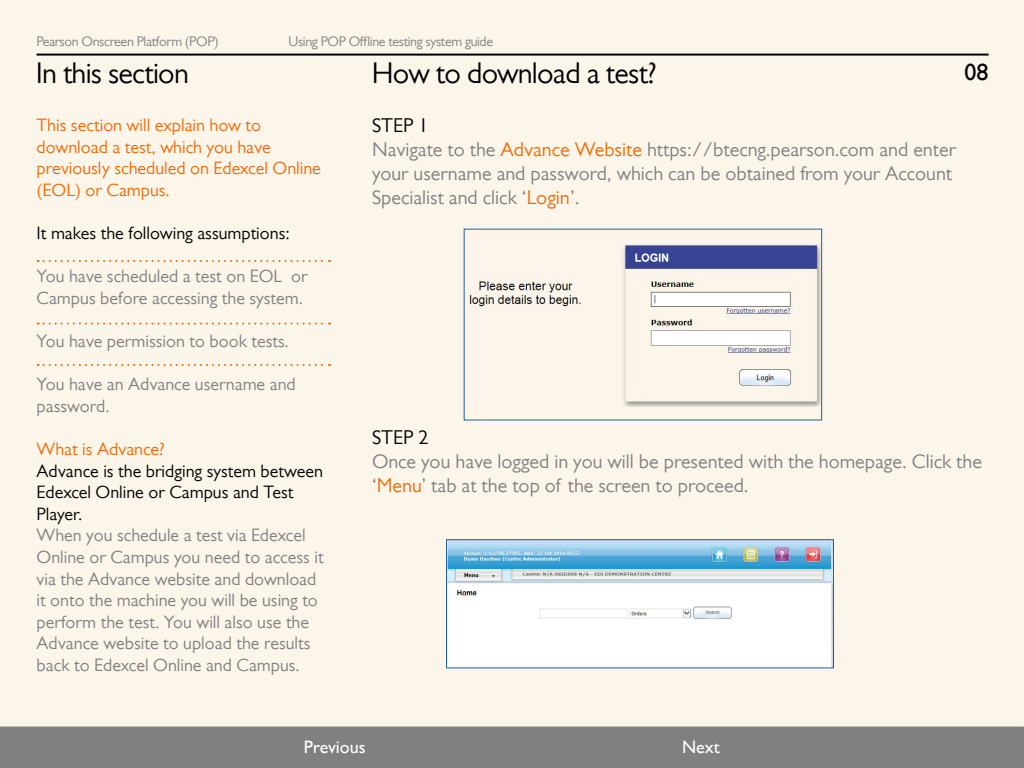
<style>
.page{position:relative;width:1024px;height:768px;background:#fff}
.page>*{position:absolute;margin:0;border:0;box-sizing:border-box;transform-origin:0 0}
.t1{font:30px "Gill Sans MT Pro";letter-spacing:-.025em;color:#000}
.t2{font:700 24px "Gill Sans MT Pro";color:#000}
.t3{font:20px/24px "Gill Sans MT Pro";color:#808080}
.t4{font:20px "Gill Sans MT Pro";color:#000}
.t5{font:18px/21.6px "Gill Sans MT Pro";color:#808080}
.t6{font:18px/21.6px "Gill Sans MT Pro";color:#ed6b05}
.t7{font:18px/21.6px "Gill Sans MT Pro";color:#000}
.t8{font:500 18px "Gill Sans MT Pro";color:#fff}
.t9{font:14px "Gill Sans MT Pro";letter-spacing:-.025em;color:#808080}
.s1{color:#000}
.s2{color:#ed6b05}
</style>
<div class="page">
<div style="left:0;top:0;width:1024px;height:727px;background:#fbf5ea"></div>
<hr style="left:37px;top:54px;width:952px;height:2px;background:#000">
<div style="left:0;top:727px;width:1024px;height:41px;background:#808080"></div>
<svg style="left:38px;top:260px;width:292px;height:2px"></svg>
<svg style="left:38px;top:323px;width:292px;height:2px"></svg>
<svg style="left:38px;top:364px;width:292px;height:2px"></svg>
<img style="left:466px;top:243px;width:354px;height:163px">
<img style="left:448px;top:541px;width:384px;height:125px">
<div style="left:446px;top:539px;width:388px;height:129px;border:1px solid #205f9f"></div>
<p class="t9" style="left:37px;top:33px;width:184px">Pearson Onscreen Platform (POP)</p>
<p class="t9" style="left:289px;top:33px;width:206px">Using POP Offline testing system guide</p>
<h1 class="t1" style="left:36px;top:56px;width:155px">In this section</h1>
<p class="t6" style="left:37px;top:114px;width:286px">This section will explain how to download a test, which you have previously scheduled on Edexcel Online (EOL) or Campus.</p>
<p class="t7" style="left:37px;top:222px;width:255px">It makes the following assumptions:</p>
<p class="t5" style="left:37px;top:265px;width:273px">You have scheduled a test on EOL or<br>Campus before accessing the system.</p>
<p class="t5" style="left:37px;top:330px;width:254px">You have permission to book tests.</p>
<p class="t5" style="left:37px;top:373px;width:261px">You have an Advance username and password.</p>
<p class="t6" style="left:37px;top:438px;width:130px">What is Advance?</p>
<p class="t7" style="left:37px;top:460px;width:288px">Advance is the bridging system between<br>Edexcel Online or Campus and Test<br>Player.</p>
<p class="t5" style="left:37px;top:524px;width:289px">When you schedule a test via Edexcel Online or Campus you need to access it via the Advance website and download it onto the machine you will be using to perform the test. You will also use the Advance website to upload the results back to Edexcel Online and Campus.</p>
<h1 class="t1" style="left:372px;top:56px;width:286px">How to download a test?</h1>
<p class="t3" style="left:372px;top:113px;width:585px"><span class="s1">STEP 1<br></span>Navigate to the <span class="s2">Advance Website</span> https://btecng.pearson.com and enter your username and password, which can be obtained from your Account Specialist and click ‘<span class="s2">Login</span>’.</p>
<h2 class="t2" style="left:965px;top:57px;width:25px">08</h2>
<p class="t4" style="left:372px;top:425px;width:58px">STEP 2</p>
<p class="t3" style="left:372px;top:449px;width:612px">Once you have logged in you will be presented with the homepage. Click the ‘<span class="s2">Menu</span>’ tab at the top of the screen to proceed.</p>
<p class="t8" style="left:304px;top:737px;width:63px">Previous</p>
<p class="t8" style="left:682px;top:737px;width:39px">Next</p>
</div>
